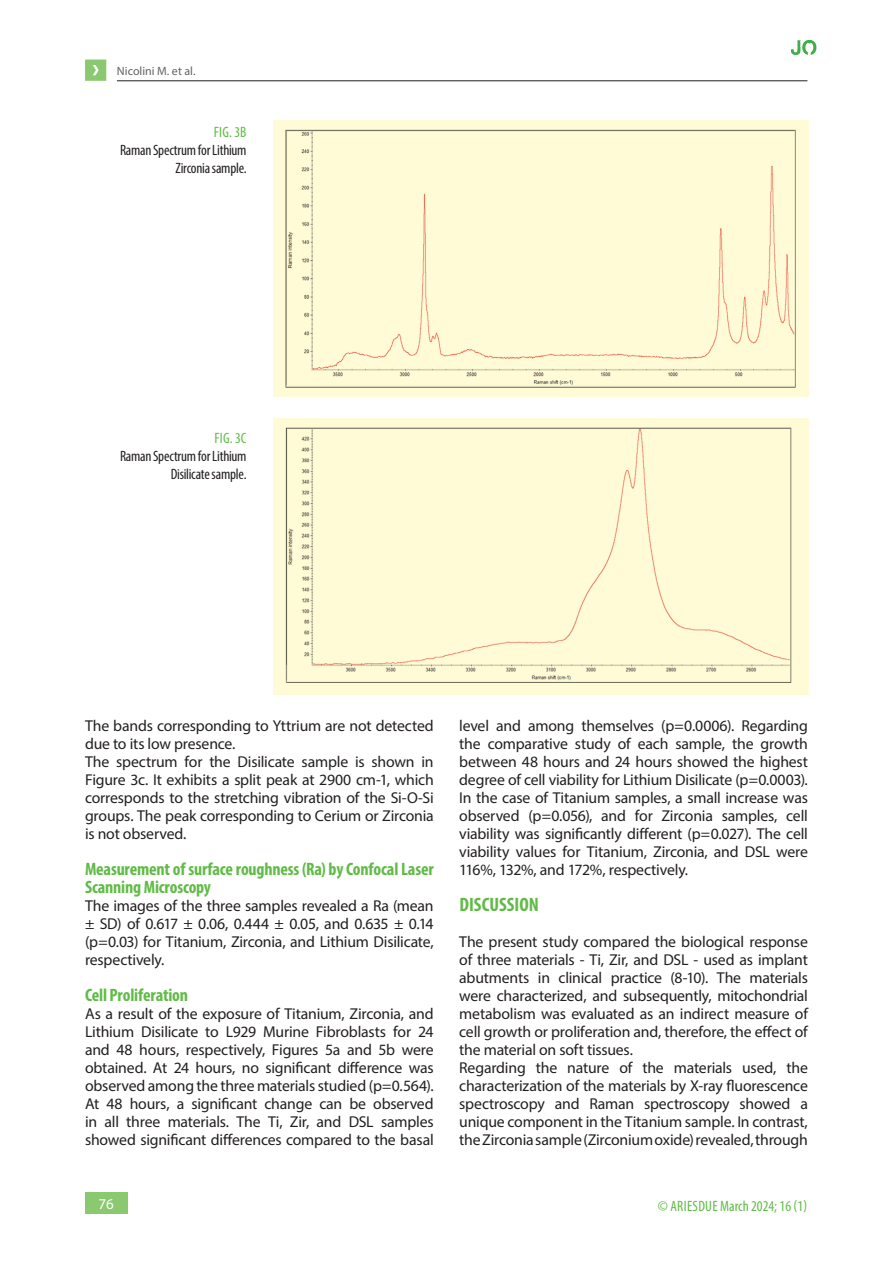
<style>
.page{position:relative;width:893px;height:1263px;background:#fff}
.page>*{position:absolute;margin:0;border:0;box-sizing:border-box;transform-origin:0 0}
.t1{font:700 condensed 19.5px "Myriad Pro";letter-spacing:.005em;color:#60bb46}
.t2{font:700 condensed 18px/18px "Myriad Pro";letter-spacing:-.01em;color:#60bb46}
.t3{font:15.75px/18px "Myriad Pro";letter-spacing:-.015em;color:#231f20;text-align:justify}
.t4{font:condensed 15px/18px "Myriad Pro";letter-spacing:-.015em;color:#231f20;text-align:right}
.t5{font:condensed 15px "Myriad Pro";letter-spacing:.015em;color:#60bb46}
.t6{font:15px "Myriad Pro";color:#fff}
.t7{font:12px "Myriad Pro";color:#636366}
</style>
<div class="page">
<svg style="left:85px;top:60px;width:21px;height:21px"></svg>
<hr style="left:117px;top:81px;width:690px;height:1px;background:#231f20">
<div style="left:85px;top:1193px;width:43px;height:21px;background:#8ac96f"></div>
<svg style="left:791px;top:40px;width:25px;height:15px"></svg>
<div style="left:273px;top:120px;width:536px;height:277px;background:#fffbd6"></div>
<img style="left:285px;top:129px;width:511px;height:259px">
<div style="left:273px;top:418px;width:536px;height:276px;background:#fffbd6"></div>
<img style="left:285px;top:427px;width:507px;height:256px">
<p class="t7" style="left:117px;top:63px;width:80px">Nicolini M. et al.</p>
<p class="t5" style="left:214px;top:123px;width:34px">FIG. 3B</p>
<p class="t4" style="left:120px;top:141px;width:128px">Raman Spectrum for Lithium<br>Zirconia sample.</p>
<p class="t5" style="left:214px;top:429px;width:34px">FIG. 3C</p>
<p class="t4" style="left:120px;top:447px;width:128px">Raman Spectrum for Lithium<br>Disilicate sample.</p>
<p class="t3" style="left:85px;top:717px;width:350px;text-align:left">The bands corresponding to Yttrium are not detected due to its low presence.<br>The spectrum for the Disilicate sample is shown in Figure 3c. It exhibits a split peak at 2900 cm-1, which corresponds to the stretching vibration of the Si-O-Si groups. The peak corresponding to Cerium or Zirconia is not observed.</p>
<p class="t2" style="left:85px;top:860px;width:350px">Measurement of surface roughness (Ra) by Confocal Laser<br>Scanning Microscopy</p>
<p class="t3" style="left:85px;top:897px;width:350px">The images of the three samples revealed a Ra (mean ± SD) of 0.617 ± 0.06, 0.444 ± 0.05, and 0.635 ± 0.14 (p=0.03) for Titanium, Zirconia, and Lithium Disilicate, respectively.</p>
<p class="t2" style="left:85px;top:986px;width:105px">Cell Proliferation</p>
<p class="t3" style="left:85px;top:1005px;width:350px">As a result of the exposure of Titanium, Zirconia, and Lithium Disilicate to L929 Murine Fibroblasts for 24 and 48 hours, respectively, Figures 5a and 5b were obtained. At 24 hours, no significant difference was observed among the three materials studied (p=0.564).<br>At 48 hours, a significant change can be observed in all three materials. The Ti, Zir, and DSL samples showed significant differences compared to the basal</p>
<p class="t3" style="left:459px;top:717px;width:350px">level and among themselves (p=0.0006). Regarding the comparative study of each sample, the growth between 48 hours and 24 hours showed the highest degree of cell viability for Lithium Disilicate (p=0.0003).<br>In the case of Titanium samples, a small increase was observed (p=0.056), and for Zirconia samples, cell viability was significantly different (p=0.027). The cell viability values for Titanium, Zirconia, and DSL were 116%, 132%, and 172%, respectively.</p>
<p class="t1" style="left:459px;top:892px;width:81px">DISCUSSION</p>
<p class="t3" style="left:459px;top:933px;width:350px;text-align:left">The present study compared the biological response of three materials - Ti, Zir, and DSL - used as implant abutments in clinical practice (8-10). The materials were characterized, and subsequently, mitochondrial metabolism was evaluated as an indirect measure of cell growth or proliferation and, therefore, the effect of the material on soft tissues.<br>Regarding the nature of the materials used, the characterization of the materials by X-ray fluorescence spectroscopy and Raman spectroscopy showed a unique component in the Titanium sample. In contrast, the Zirconia sample (Zirconium oxide) revealed, through</p>
<p class="t6" style="left:99px;top:1195px;width:17px">76</p>
<p class="t5" style="left:658px;top:1196px;width:151px">© ARIESDUE March 2024; 16 (1)</p>
</div>
